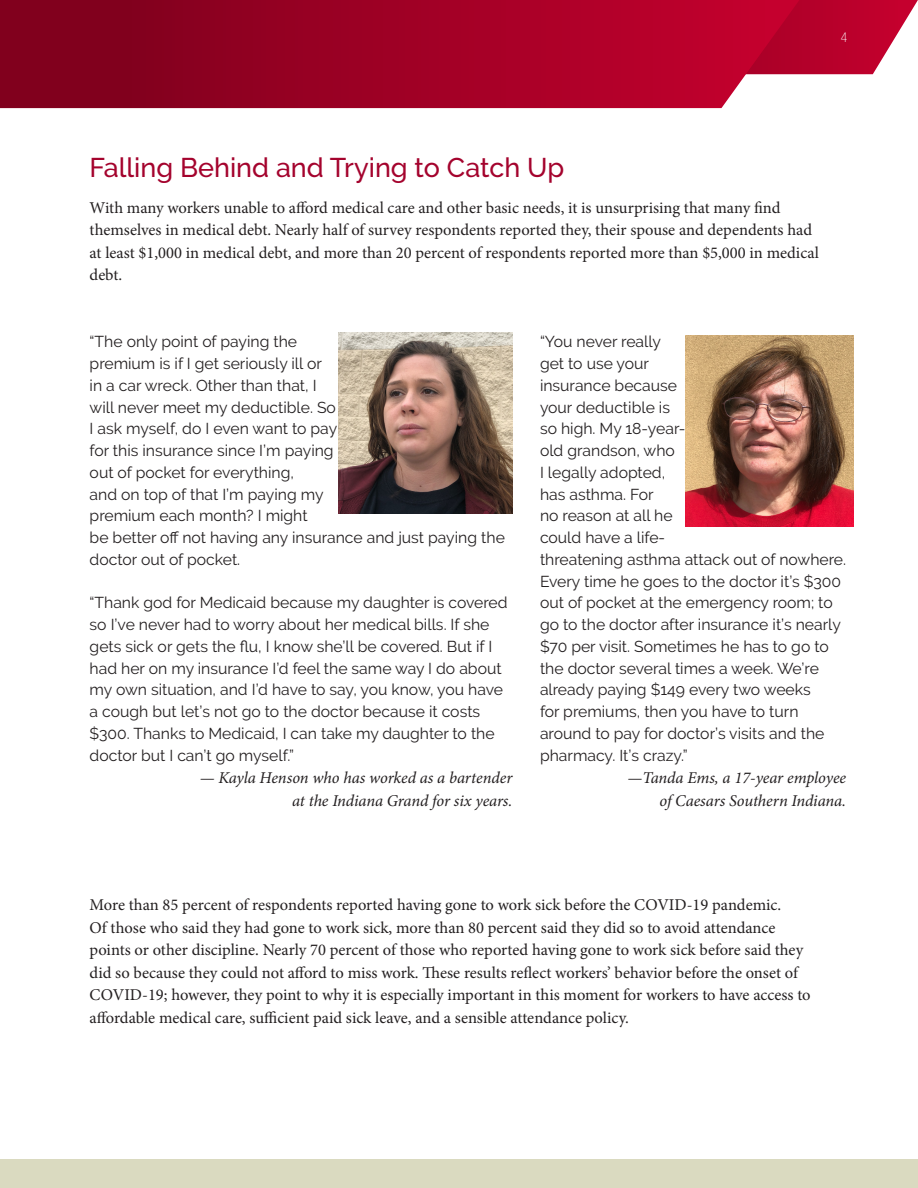
<style>
.page{position:relative;width:918px;height:1188px;background:#fff}
.page>*{position:absolute;margin:0;border:0;box-sizing:border-box;transform-origin:0 0}
.head1{font:500 27px "Raleway";color:#a4032d}
.t1{font:16.5px/22.5px "Minion Pro";letter-spacing:-.005em;color:#231f20}
.t2{font:italic 16.5px/22.5px "Minion Pro";letter-spacing:-.005em;color:#231f20;text-align:right}
.t3{font:15.75px/21.8px "Raleway";color:#231f20}
.t4{font:100 condensed 13.5px "Helvetica Neue LT Std";color:#fff}
</style>
<div class="page">
<div style="left:0;top:1160px;width:918px;height:28px;background:#dadac0"></div>
<svg style="left:800px;top:0;width:118px;height:74px"></svg>
<svg style="left:0;top:0;width:800px;height:108px;background:#a0062a"></svg>
<img style="left:338px;top:333px;width:174px;height:180px">
<img style="left:686px;top:336px;width:168px;height:191px">
<p class="t4" style="left:841px;top:29px;width:8px">4</p>
<p class="head1" style="left:90px;top:151px;width:476px">Falling Behind and Trying to Catch Up</p>
<p class="t1" style="left:90px;top:196px;width:731px">With many workers unable to afford medical care and other basic needs, it is unsurprising that many find themselves in medical debt. Nearly half of survey respondents reported they, their spouse and dependents had at least $1,000 in medical debt, and more than 20 percent of respondents reported more than $5,000 in medical debt.</p>
<p class="t3" style="left:90px;top:331px;width:417px">“The only point of paying the<br>premium is if I get seriously ill or<br>in a car wreck. Other than that, I<br>will never meet my deductible. So<br>I ask myself, do I even want to pay<br>for this insurance since I’m paying<br>out of pocket for everything,<br>and on top of that I’m paying my<br>premium each month? I might<br>be better off not having any insurance and just paying the doctor out of pocket.</p>
<p class="t3" style="left:90px;top:592px;width:420px">“Thank god for Medicaid because my daughter is covered so I’ve never had to worry about her medical bills. If she gets sick or gets the flu, I know she’ll be covered. But if I had her on my insurance I’d feel the same way I do about my own situation, and I’d have to say, you know, you have a cough but let’s not go to the doctor because it costs $300. Thanks to Medicaid, I can take my daughter to the doctor but I can’t go myself.”</p>
<p class="t2" style="left:200px;top:767px;width:314px">— Kayla Henson who has worked as a bartender at the Indiana Grand for six years.</p>
<p class="t3" style="left:540px;top:331px;width:308px">“You never really<br>get to use your<br>insurance because<br>your deductible is<br>so high. My 18-year-<br>old grandson, who<br>I legally adopted,<br>has asthma. For<br>no reason at all he<br>could have a life-<br>threatening asthma attack out of nowhere.<br>Every time he goes to the doctor it’s $300 out of pocket at the emergency room; to go to the doctor after insurance it’s nearly $70 per visit. Sometimes he has to go to the doctor several times a week. We’re already paying $149 every two weeks<br>for premiums, then you have to turn around to pay for doctor’s visits and the pharmacy. It’s crazy.”</p>
<p class="t2" style="left:627px;top:767px;width:220px">—Tanda Ems, a 17-year employee of Caesars Southern Indiana.</p>
<p class="t1" style="left:90px;top:894px;width:723px">More than 85 percent of respondents reported having gone to work sick before the COVID-19 pandemic.<br>Of those who said they had gone to work sick, more than 80 percent said they did so to avoid attendance points or other discipline. Nearly 70 percent of those who reported having gone to work sick before said they did so because they could not afford to miss work. These results reflect workers’ behavior before the onset of COVID-19; however, they point to why it is especially important in this moment for workers to have access to affordable medical care, sufficient paid sick leave, and a sensible attendance policy.</p>
</div>
